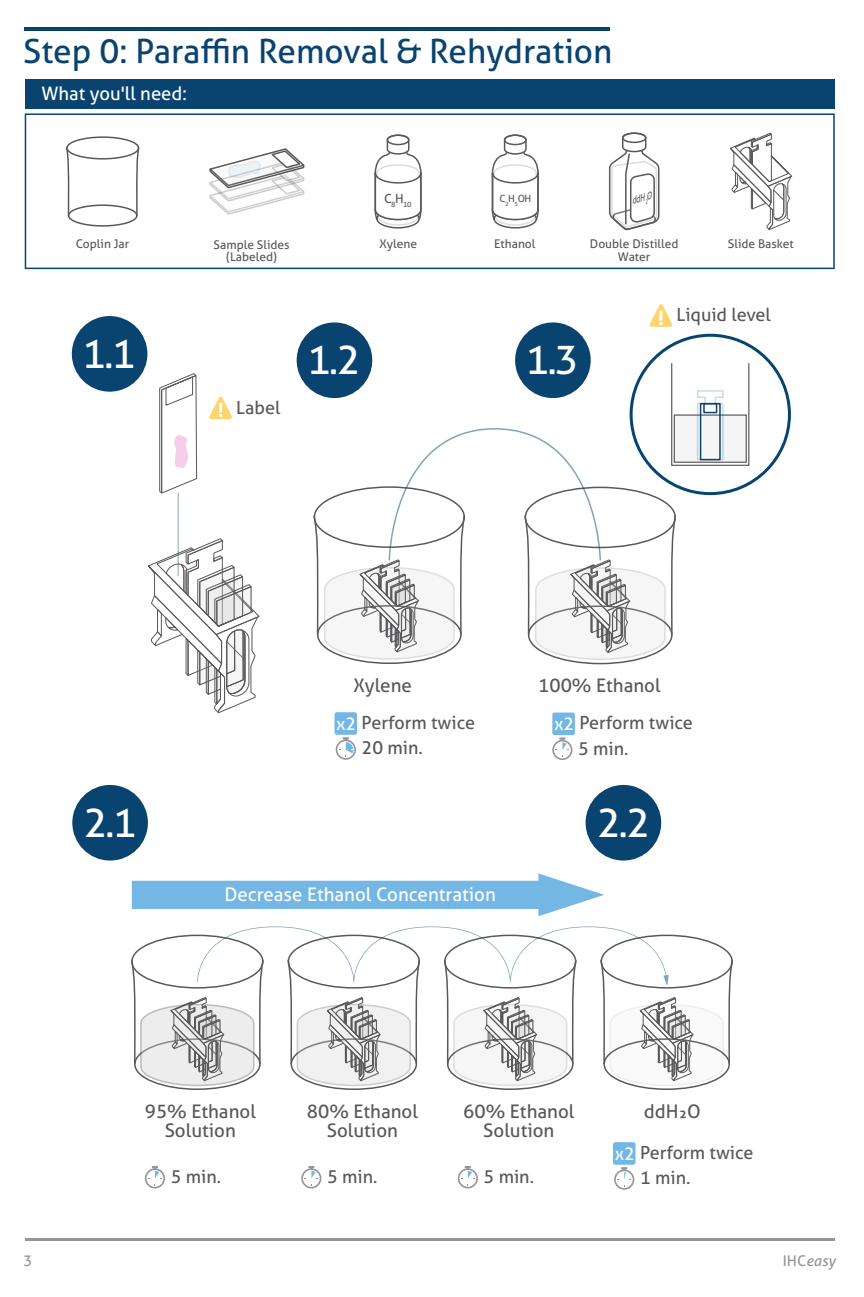
<style>
.page{position:relative;width:864px;height:1297px;background:#fff}
.page>*{position:absolute;margin:0;border:0;box-sizing:border-box;transform-origin:0 0}
.t1{font:39.9px "Aller";color:#fff}
.t2{font:33.3px "Aller";color:#094471}
.t3{font:18.6px/19.2px "Aller";color:#59585a;text-align:center}
.t4{font:18.6px "Aller";color:#fff}
.t5{font:18px/25.2px "Aller";color:#59585a}
.t6{font:italic 14.7px "Aller";color:#959596}
.t7{font:14.7px "Aller";color:#959596}
.t8{font:12px/12.3px "Aller";color:#59585a;text-align:center}
.t9{font:9.9px "Aller";color:#59585a}
.t10{font:italic 9.9px "Aller";color:#59585a;scale:.73 1}
.t11{font:7.5px "Aller";color:#59585a}
.s1{font-weight:700;font-size:19.5px;color:#fff}
.s2{font-size:17.7px;color:#fff}
.s3{font-style:normal}
</style>
<div class="page">
<hr style="left:25px;top:27px;width:585px;height:4px;background:#094471">
<div style="left:25px;top:79px;width:810px;height:30px;background:#094471"></div>
<svg style="left:25px;top:113px;width:810px;height:156px"></svg>
<hr style="left:25px;top:1238px;width:810px;height:2px;background:#959596">
<div style="left:66px;top:136px;width:73px;height:24px;border:2px solid #59585a;border-radius:50%"></div>
<div style="left:68px;top:204px;width:70px;height:23px;border:2px solid #59585a;border-radius:50%"></div>
<svg style="left:135px;top:146px;width:5px;height:71px"></svg>
<svg style="left:65px;top:146px;width:5px;height:71px"></svg>
<div style="left:493px;top:209px;width:44px;height:20px;border:2px solid #59585a;border-radius:50%"></div>
<svg style="left:491px;top:113px;width:43px;height:113px"></svg>
<div style="left:504px;top:134px;width:23px;height:11px;border:2px solid #59585a;border-radius:50%"></div>
<div style="left:376px;top:209px;width:44px;height:20px;border:2px solid #59585a;border-radius:50%"></div>
<svg style="left:374px;top:113px;width:48px;height:113px"></svg>
<div style="left:387px;top:134px;width:22px;height:11px;border:2px solid #59585a;border-radius:50%"></div>
<svg style="left:718px;top:132px;width:75px;height:100px"></svg>
<svg style="left:145px;top:1166px;width:20px;height:22px"></svg>
<svg style="left:301px;top:1166px;width:20px;height:22px"></svg>
<svg style="left:458px;top:1166px;width:20px;height:22px"></svg>
<div style="left:132px;top:880px;width:402px;height:29px;background:#74b7e5"></div>
<div style="left:72px;top:316px;width:75px;height:76px;background:#094471;border-radius:50%"></div>
<div style="left:297px;top:322px;width:75px;height:76px;background:#094471;border-radius:50%"></div>
<div style="left:515px;top:322px;width:76px;height:76px;background:#094471;border-radius:50%"></div>
<svg style="left:148px;top:538px;width:112px;height:176px"></svg>
<svg style="left:209px;top:397px;width:23px;height:22px"></svg>
<svg style="left:667px;top:314px;width:5px;height:13px"></svg>
<hr style="left:178px;top:493px;width:1px;height:83px;background:#094471;opacity:.5">
<svg style="left:670px;top:514px;width:6px;height:122px"></svg>
<svg style="left:534px;top:113px;width:133px;height:1128px"></svg>
<div style="left:334px;top:712px;width:23px;height:23px;background:#74b7e5;border-radius:2px"></div>
<svg style="left:336px;top:737px;width:20px;height:23px"></svg>
<div style="left:552px;top:712px;width:23px;height:23px;background:#74b7e5;border-radius:2px"></div>
<svg style="left:552px;top:737px;width:20px;height:23px"></svg>
<svg style="left:313px;top:427px;width:318px;height:233px"></svg>
<svg style="left:131px;top:926px;width:602px;height:161px"></svg>
<svg style="left:208px;top:147px;width:99px;height:69px"></svg>
<svg style="left:159px;top:373px;width:38px;height:122px"></svg>
<div style="left:586px;top:785px;width:75px;height:75px;background:#094471;border-radius:50%"></div>
<div style="left:72px;top:785px;width:76px;height:75px;background:#094471;border-radius:50%"></div>
<div style="left:630px;top:334px;width:161px;height:161px;border:3px solid #094471;border-radius:50%"></div>
<div style="left:671px;top:363px;width:78px;height:103px;border:1px solid #59585a"></div>
<div style="left:674px;top:414px;width:73px;height:49px;background:#f5f5f5;border:1px solid #59585a"></div>
<svg style="left:696px;top:390px;width:28px;height:71px"></svg>
<div style="left:700px;top:403px;width:21px;height:57px;border:2px solid #094471"></div>
<div style="left:703px;top:403px;width:14px;height:10px;border:2px solid #094471"></div>
<h2 class="t2" style="left:23px;top:39px;width:591px">Step 0: Paraffin Removal &amp; Rehydration</h2>
<p class="t4" style="left:41px;top:86px;width:147px">What you'll need:</p>
<p class="t11" style="left:384px;top:201px;width:29px"><sup>C</sup>8<sup>H</sup>10</p>
<p class="t8" style="left:76px;top:239px;width:55px">Coplin Jar</p>
<p class="t8" style="left:214px;top:239px;width:78px">Sample Slides (Labeled)</p>
<p class="t8" style="left:379px;top:239px;width:39px">Xylene</p>
<p class="t9" style="left:499px;top:195px;width:34px">C<sub>2</sub>H<sub>5</sub>OH</p>
<p class="t10" style="left:631px;top:197px;width:29px;rotate:-15deg">ddH<sub>2</sub>O</p>
<p class="t8" style="left:494px;top:239px;width:43px">Ethanol</p>
<p class="t8" style="left:590px;top:239px;width:90px">Double Distilled</p>
<p class="t8" style="left:728px;top:239px;width:67px">Slide Basket</p>
<p class="t8" style="left:618px;top:251px;width:34px">Water</p>
<p class="t5" style="left:658px;top:304px;width:114px"><span class="s1">!</span> Liquid level</p>
<h1 class="t1" style="left:82px;top:338px;width:55px">1.1</h1>
<h1 class="t1" style="left:307px;top:345px;width:55px">1.2</h1>
<h1 class="t1" style="left:525px;top:345px;width:55px">1.3</h1>
<p class="t5" style="left:218px;top:396px;width:64px"><span class="s1">!</span> Label</p>
<p class="t3" style="left:353px;top:678px;width:60px">Xylene</p>
<p class="t3" style="left:538px;top:678px;width:124px">100% Ethanol</p>
<p class="t5" style="left:362px;top:712px;width:115px;text-indent:-25px"><span class="s2">x2</span> Perform twice<br>20 min.</p>
<p class="t5" style="left:578px;top:712px;width:116px;text-indent:-24px"><span class="s2">x2</span> Perform twice<br>5 min.</p>
<h1 class="t1" style="left:83px;top:807px;width:55px">2.1</h1>
<h1 class="t1" style="left:597px;top:807px;width:55px">2.2</h1>
<p class="t4" style="left:224px;top:887px;width:273px">Decrease Ethanol Concentration</p>
<p class="t7" style="left:24px;top:1255px;width:10px">3</p>
<p class="t3" style="left:145px;top:1104px;width:113px">95% Ethanol<br>Solution</p>
<p class="t3" style="left:307px;top:1104px;width:113px">80% Ethanol<br>Solution</p>
<p class="t3" style="left:463px;top:1104px;width:113px">60% Ethanol<br>Solution</p>
<p class="t3" style="left:644px;top:1104px;width:58px">ddH₂O</p>
<p class="t5" style="left:327px;top:1166px;width:52px">5 min.</p>
<p class="t5" style="left:484px;top:1166px;width:52px">5 min.</p>
<p class="t5" style="left:640px;top:1142px;width:115px;text-indent:-25px"><span class="s2">x2</span> Perform twice<br>1 min.</p>
<p class="t5" style="left:171px;top:1166px;width:52px">5 min.</p>
<p class="t6" style="left:783px;top:1255px;width:54px"><span class="s3">IHC</span>easy</p>
</div>
